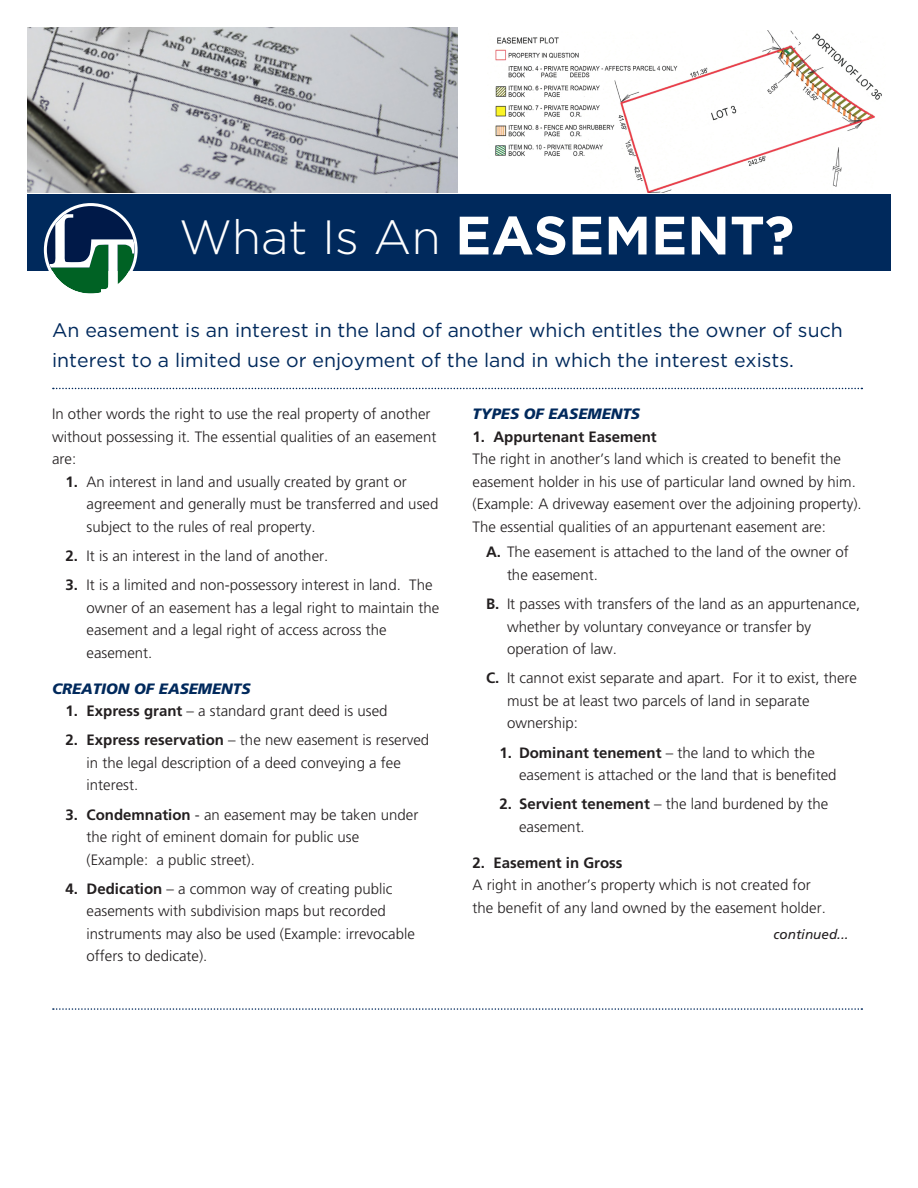
<style>
.page{position:relative;width:918px;height:1188px;background:#fff}
.page>*{position:absolute;margin:0;border:0;box-sizing:border-box;transform-origin:0 0}
.t1{font:700 54px "Gotham";color:#fff}
.t2{font:19.5px/30px "Gotham";color:#00295c}
.t3{font:300 15px/22.5px "Frutiger LT Std";color:#231f20}
.t4{font:italic 900 15px "Frutiger LT Std";color:#00295c}
.t5{font:italic 13.5px "Frutiger LT Std";color:#231f20}
.s1{font-weight:300;font-size:48px}
.s2{font-weight:700}
</style>
<div class="page">
<svg style="left:53px;top:1008px;width:809px;height:2px"></svg>
<svg style="left:53px;top:388px;width:809px;height:1px"></svg>
<div style="left:27px;top:195px;width:864px;height:76px;background:#00295c"></div>
<svg style="left:47px;top:206px;width:87px;height:87px"></svg>
<div style="left:44px;top:203px;width:94px;height:94px;border:3px solid #fff;border-radius:50%"></div>
<img style="left:27px;top:27px;width:430px;height:165px">
<img style="left:495px;top:30px;width:387px;height:162px">
<p class="t1" style="left:179px;top:200px;width:617px"><span class="s1">What Is An</span> EASEMENT?</p>
<p class="t2" style="left:52px;top:315px;width:792px">An easement is an interest in the land of another which entitles the owner of such interest to a limited use or enjoyment of the land in which the interest exists.</p>
<p class="t3" style="left:52px;top:403px;width:386px">In other words the right to use the real property of another without possessing it. The essential qualities of an easement are:</p>
<p class="t3" style="left:87px;top:470px;width:353px;text-indent:-21px"><span class="s2">1.</span> An interest in land and usually created by grant or agreement and generally must be transferred and used subject to the rules of real property.</p>
<p class="t3" style="left:66px;top:545px;width:264px"><span class="s2">2.</span> It is an interest in the land of another.</p>
<p class="t3" style="left:87px;top:574px;width:354px;text-indent:-21px"><span class="s2">3.</span> It is a limited and non-possessory interest in land. The owner of an easement has a legal right to maintain the easement and a legal right of access across the easement.</p>
<p class="t4" style="left:52px;top:679px;width:200px">CREATION OF EASEMENTS</p>
<p class="t3" style="left:66px;top:700px;width:323px"><span class="s2">1. Express grant</span> – a standard grant deed is used</p>
<p class="t3" style="left:87px;top:729px;width:344px;text-indent:-21px"><span class="s2">2. Express reservation</span> – the new easement is reserved in the legal description of a deed conveying a fee interest.</p>
<p class="t3" style="left:87px;top:803px;width:333px;text-indent:-21px"><span class="s2">3. Condemnation</span> - an easement may be taken under the right of eminent domain for public use (Example: a public street).</p>
<p class="t3" style="left:87px;top:878px;width:330px;text-indent:-21px"><span class="s2">4. Dedication</span> – a common way of creating public easements with subdivision maps but recorded instruments may also be used (Example: irrevocable offers to dedicate).</p>
<p class="t4" style="left:472px;top:405px;width:169px">TYPES OF EASEMENTS</p>
<p class="t3" style="left:472px;top:425px;width:391px"><span class="s2">1. Appurtenant Easement<br></span>The right in another’s land which is created to benefit the easement holder in his use of particular land owned by him. (Example: A driveway easement over the adjoining property).<br>The essential qualities of an appurtenant easement are:</p>
<p class="t3" style="left:507px;top:541px;width:343px;text-indent:-21px"><span class="s2">A.</span> The easement is attached to the land of the owner of the easement.</p>
<p class="t3" style="left:507px;top:593px;width:355px;text-indent:-21px"><span class="s2">B.</span> It passes with transfers of the land as an appurtenance, whether by voluntary conveyance or transfer by operation of law.</p>
<p class="t3" style="left:507px;top:667px;width:352px;text-indent:-21px"><span class="s2">C.</span> It cannot exist separate and apart. For it to exist, there must be at least two parcels of land in separate ownership:</p>
<p class="t3" style="left:519px;top:741px;width:319px;text-indent:-20px"><span class="s2">1. Dominant tenement</span> – the land to which the easement is attached or the land that is benefited</p>
<p class="t3" style="left:519px;top:793px;width:311px;text-indent:-20px"><span class="s2">2. Servient tenement</span> – the land burdened by the easement.</p>
<p class="t3" style="left:472px;top:852px;width:355px"><span class="s2">2. Easement in Gross<br></span>A right in another’s property which is not created for the benefit of any land owned by the easement holder.</p>
<p class="t5" style="left:774px;top:926px;width:77px">continued...</p>
</div>
